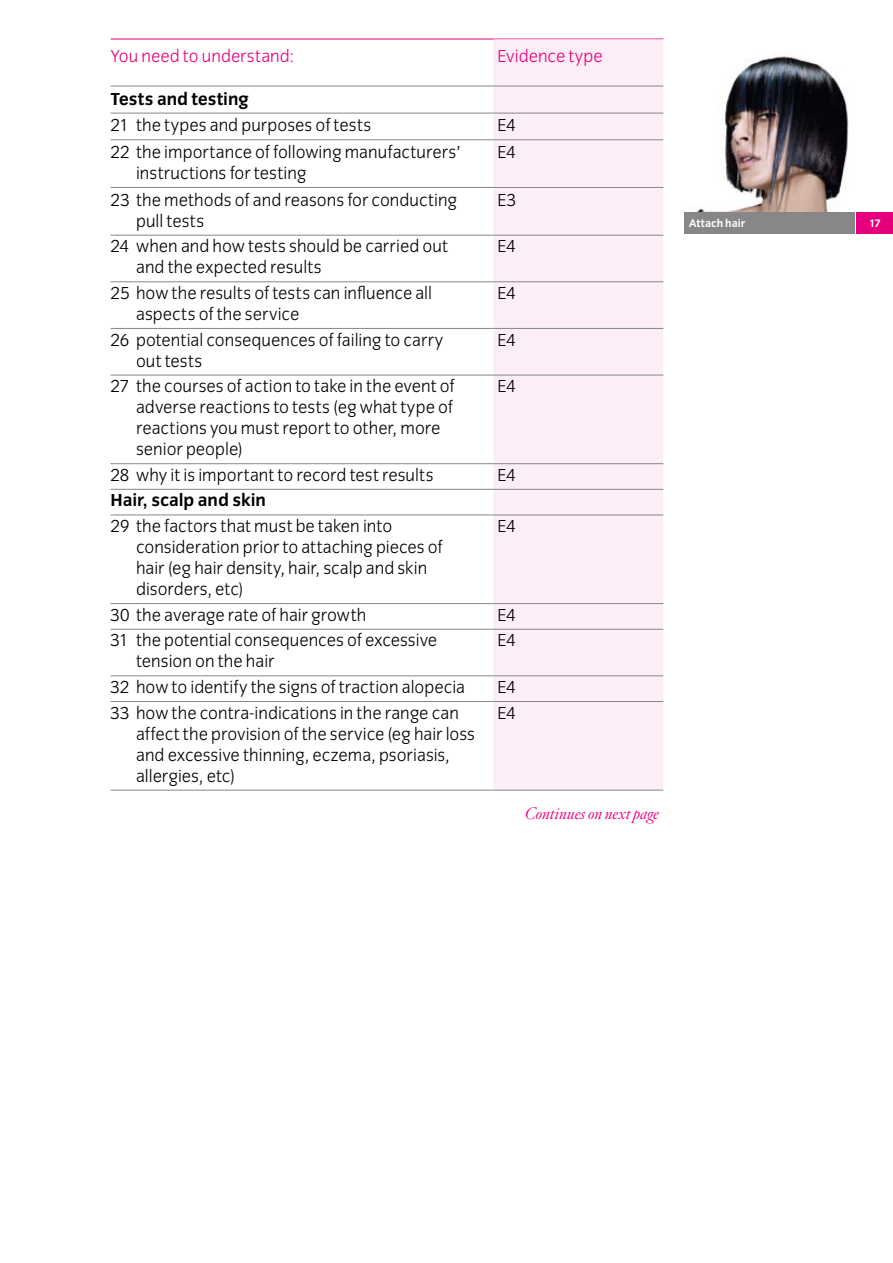
<style>
.page{position:relative;width:893px;height:1263px;background:#fff}
.page>*{position:absolute;margin:0;border:0;box-sizing:border-box;transform-origin:0 0}
.t1{font:300 18px/21px "Congress Sans";color:#000}
.t2{font:300 18px "Congress Sans";color:#e6007e}
.t3{font:700 18px "Congress Sans";letter-spacing:-.005em;color:#000}
.t4{font:italic 16.5px "Hoefler Titling HTF Lt";color:#e6007e}
.t5{font:700 11.25px "Congress Sans";letter-spacing:-.005em;color:#fff}
</style>
<div class="page">
<img style="left:685px;top:56px;width:169px;height:157px">
<div style="left:857px;top:213px;width:36px;height:21px;background:#e6007e"></div>
<div style="left:685px;top:213px;width:170px;height:21px;background:#878787"></div>
<hr style="left:111px;top:39px;width:552px;height:1px;background:#e6007e">
<div style="left:493px;top:39px;width:170px;height:751px;background:#fdedf6"></div>
<hr style="left:111px;top:86px;width:382px;height:1px;background:#878787">
<hr style="left:493px;top:86px;width:170px;height:1px;background:#878787">
<hr style="left:111px;top:113px;width:382px;height:1px;background:#878787">
<hr style="left:493px;top:113px;width:170px;height:1px;background:#878787">
<hr style="left:111px;top:139px;width:382px;height:1px;background:#878787">
<hr style="left:493px;top:139px;width:170px;height:1px;background:#878787">
<hr style="left:111px;top:187px;width:382px;height:1px;background:#878787">
<hr style="left:493px;top:187px;width:170px;height:1px;background:#878787">
<hr style="left:111px;top:235px;width:382px;height:1px;background:#878787">
<hr style="left:493px;top:235px;width:170px;height:1px;background:#878787">
<hr style="left:111px;top:281px;width:382px;height:1px;background:#878787">
<hr style="left:493px;top:281px;width:170px;height:1px;background:#878787">
<hr style="left:111px;top:328px;width:382px;height:1px;background:#878787">
<hr style="left:493px;top:328px;width:170px;height:1px;background:#878787">
<hr style="left:111px;top:375px;width:382px;height:1px;background:#878787">
<hr style="left:493px;top:375px;width:170px;height:1px;background:#878787">
<hr style="left:111px;top:463px;width:382px;height:1px;background:#878787">
<hr style="left:493px;top:463px;width:170px;height:1px;background:#878787">
<hr style="left:111px;top:489px;width:382px;height:1px;background:#878787">
<hr style="left:493px;top:489px;width:170px;height:1px;background:#878787">
<hr style="left:111px;top:515px;width:382px;height:1px;background:#878787">
<hr style="left:493px;top:515px;width:170px;height:1px;background:#878787">
<hr style="left:111px;top:603px;width:382px;height:1px;background:#878787">
<hr style="left:493px;top:603px;width:170px;height:1px;background:#878787">
<hr style="left:111px;top:629px;width:382px;height:1px;background:#878787">
<hr style="left:493px;top:629px;width:170px;height:1px;background:#878787">
<hr style="left:111px;top:675px;width:382px;height:1px;background:#878787">
<hr style="left:493px;top:675px;width:170px;height:1px;background:#878787">
<hr style="left:111px;top:701px;width:382px;height:1px;background:#878787">
<hr style="left:493px;top:701px;width:170px;height:1px;background:#878787">
<hr style="left:111px;top:790px;width:382px;height:1px;background:#878787">
<hr style="left:493px;top:790px;width:170px;height:1px;background:#878787">
<p class="t2" style="left:111px;top:46px;width:185px">You need to understand:</p>
<p class="t2" style="left:497px;top:46px;width:107px">Evidence type</p>
<p class="t3" style="left:111px;top:88px;width:140px">Tests and testing</p>
<p class="t1" style="left:111px;top:115px;width:262px">21 the types and purposes of tests</p>
<p class="t1" style="left:497px;top:115px;width:19px">E4</p>
<p class="t1" style="left:136px;top:142px;width:326px;text-indent:-26px">22 the importance of following manufacturers’ instructions for testing</p>
<p class="t1" style="left:497px;top:142px;width:19px">E4</p>
<p class="t1" style="left:136px;top:189px;width:323px;text-indent:-26px">23 the methods of and reasons for conducting pull tests</p>
<p class="t1" style="left:497px;top:189px;width:20px">E3</p>
<p class="t1" style="left:136px;top:236px;width:313px;text-indent:-26px">24 when and how tests should be carried out and the expected results</p>
<p class="t1" style="left:497px;top:236px;width:19px">E4</p>
<p class="t1" style="left:136px;top:283px;width:297px;text-indent:-26px">25 how the results of tests can influence all aspects of the service</p>
<p class="t1" style="left:497px;top:283px;width:19px">E4</p>
<p class="t1" style="left:136px;top:329px;width:309px;text-indent:-26px">26 potential consequences of failing to carry out tests</p>
<p class="t1" style="left:497px;top:329px;width:19px">E4</p>
<p class="t1" style="left:136px;top:376px;width:320px;text-indent:-26px">27 the courses of action to take in the event of adverse reactions to tests (eg what type of reactions you must report to other, more senior people)</p>
<p class="t1" style="left:497px;top:376px;width:19px">E4</p>
<p class="t1" style="left:111px;top:464px;width:325px">28 why it is important to record test results</p>
<p class="t1" style="left:497px;top:464px;width:19px">E4</p>
<p class="t3" style="left:111px;top:490px;width:157px">Hair, scalp and skin</p>
<p class="t1" style="left:136px;top:516px;width:308px;text-indent:-26px">29 the factors that must be taken into consideration prior to attaching pieces of hair (eg hair density, hair, scalp and skin disorders, etc)</p>
<p class="t1" style="left:497px;top:516px;width:19px">E4</p>
<p class="t1" style="left:111px;top:604px;width:257px">30 the average rate of hair growth</p>
<p class="t1" style="left:497px;top:604px;width:19px">E4</p>
<p class="t1" style="left:136px;top:630px;width:303px;text-indent:-26px">31 the potential consequences of excessive tension on the hair</p>
<p class="t1" style="left:497px;top:630px;width:19px">E4</p>
<p class="t1" style="left:111px;top:677px;width:356px">32 how to identify the signs of traction alopecia</p>
<p class="t1" style="left:497px;top:677px;width:19px">E4</p>
<p class="t1" style="left:136px;top:702px;width:341px;text-indent:-26px">33 how the contra-indications in the range can affect the provision of the service (eg hair loss and excessive thinning, eczema, psoriasis, allergies, etc)</p>
<p class="t1" style="left:497px;top:702px;width:19px">E4</p>
<p class="t4" style="left:525px;top:802px;width:136px">Continues on next page</p>
<p class="t5" style="left:689px;top:217px;width:58px">Attach hair</p>
<p class="t5" style="left:869px;top:217px;width:13px">17</p>
</div>
